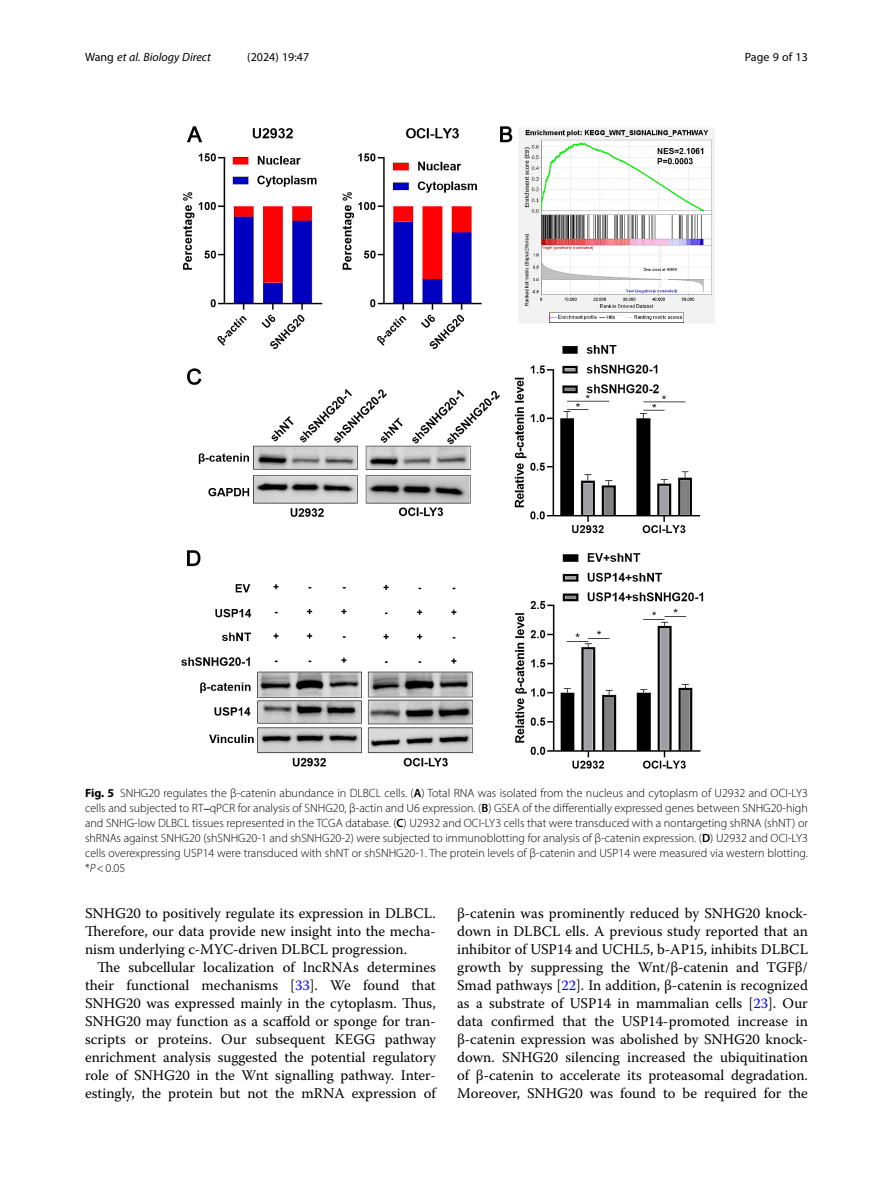
<style>
.page{position:relative;width:893px;height:1191px;background:#fff}
.page>*{position:absolute;margin:0;border:0;box-sizing:border-box;transform-origin:0 0}
.Body_Text_Indent{font:14.7px/18px "Warnock Pro";color:#000;text-align:justify}
.Figure_Caption{font:300 12px/15px "Myriad Pro";color:#000;text-align:justify}
.t1{font:italic 12px "Myriad Pro";color:#000}
.t2{font:12px "Myriad Pro";color:#000}
.s1{font-style:normal}
.s2{font-weight:700}
.s3{font-weight:600}
.s4{font-family:"STIX";font-weight:400}
.s5{font-style:italic}
.s6{color:#00f}
</style>
<div class="page">
<img style="left:181px;top:126px;width:533px;height:643px">
<p class="t1" style="left:85px;top:50px;width:127px"><span class="s1">Wang</span> et al. Biology Direct</p>
<p class="t2" style="left:247px;top:50px;width:63px">(2024) 19:47</p>
<p class="t2" style="left:745px;top:50px;width:65px">Page 9 of 13</p>
<p class="Figure_Caption" style="left:85px;top:785px;width:724px"><span class="s2">Fig. 5</span> SNHG20 regulates the β-catenin abundance in DLBCL cells. (<span class="s3">A</span>) Total RNA was isolated from the nucleus and cytoplasm of U2932 and OCI-LY3 cells and subjected to RT<span class="s4">‒</span>qPCR for analysis of SNHG20, β-actin and U6 expression. (<span class="s3">B</span>) GSEA of the differentially expressed genes between SNHG20-high and SNHG-low DLBCL tissues represented in the TCGA database. (<span class="s3">C</span>) U2932 and OCI-LY3 cells that were transduced with a nontargeting shRNA (shNT) or shRNAs against SNHG20 (shSNHG20-1 and shSNHG20-2) were subjected to immunoblotting for analysis of β-catenin expression. (<span class="s3">D</span>) U2932 and OCI-LY3 cells overexpressing USP14 were transduced with shNT or shSNHG20-1. The protein levels of β-catenin and USP14 were measured via western blotting. *<span class="s5">P</span>&lt;0.05</p>
<p class="Body_Text_Indent" style="left:85px;top:904px;width:352px">SNHG20 to positively regulate its expression in DLBCL.<br>Therefore, our data provide new insight into the mecha&shy;nism underlying c-MYC-driven DLBCL progression.</p>
<p class="Body_Text_Indent" style="left:85px;top:958px;width:352px;text-indent:12px">The subcellular localization of lncRNAs determines their functional mechanisms [<span class="s6">33</span>]. We found that SNHG20 was expressed mainly in the cytoplasm. Thus, SNHG20 may function as a scaffold or sponge for tran&shy;scripts or proteins. Our subsequent KEGG pathway enrichment analysis suggested the potential regulatory role of SNHG20 in the Wnt signalling pathway. Inter&shy;estingly, the protein but not the mRNA expression of</p>
<p class="Body_Text_Indent" style="left:457px;top:904px;width:352px">β-catenin was prominently reduced by SNHG20 knock&shy;down in DLBCL ells. A previous study reported that an inhibitor of USP14 and UCHL5, b-AP15, inhibits DLBCL growth by suppressing the Wnt/β-catenin and TGFβ/ Smad pathways [<span class="s6">22</span>]. In addition, β-catenin is recognized as a substrate of USP14 in mammalian cells [<span class="s6">23</span>]. Our data confirmed that the USP14-promoted increase in β-catenin expression was abolished by SNHG20 knock&shy;down. SNHG20 silencing increased the ubiquitination of β-catenin to accelerate its proteasomal degradation.<br>Moreover, SNHG20 was found to be required for the</p>
</div>
